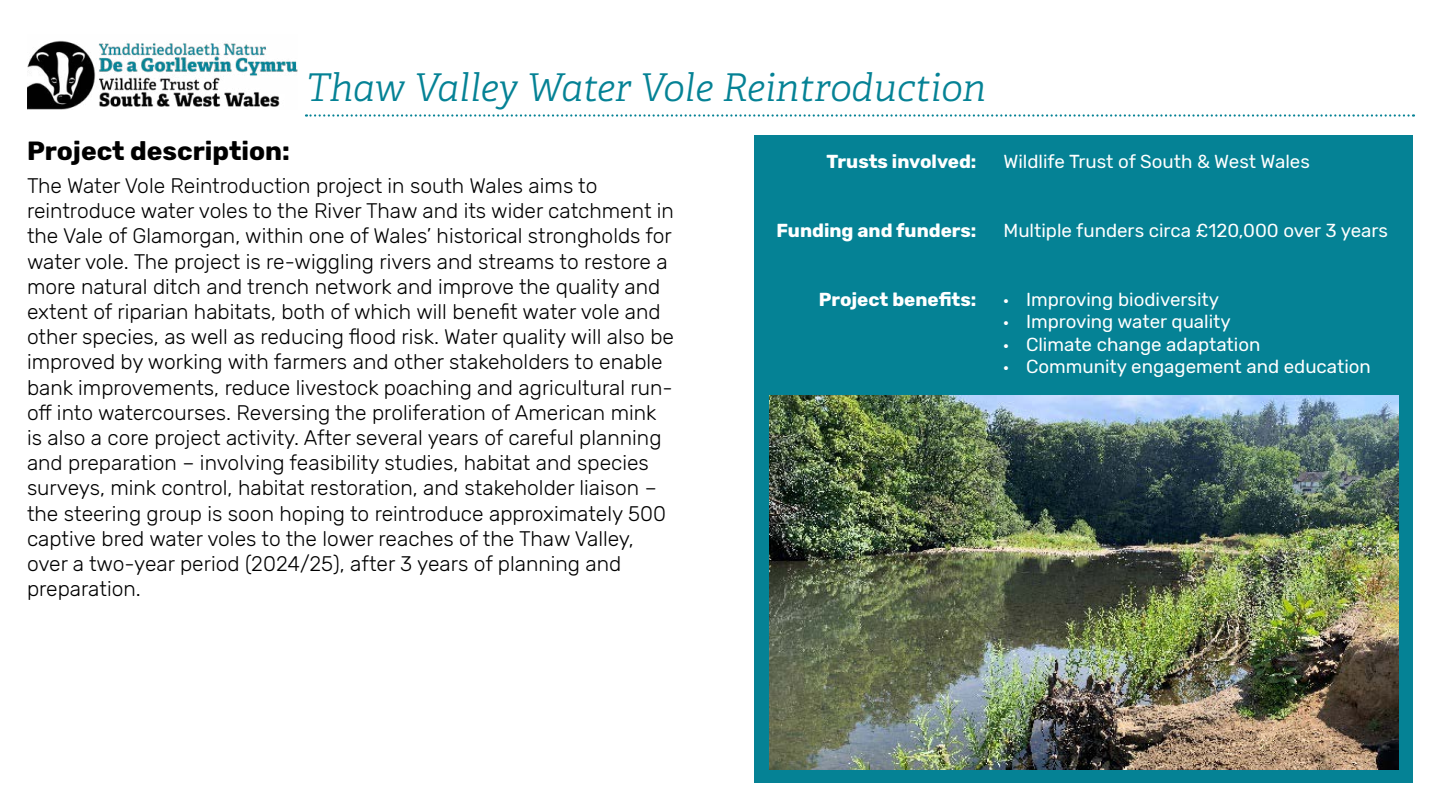
<style>
.page{position:relative;width:1440px;height:810px;background:#fff}
.page>*{position:absolute;margin:0;border:0;box-sizing:border-box;transform-origin:0 0}
.t1{font:italic 300 38.25px "Adelle";color:#058295}
.t2{font:700 26.25px "Rubik";color:#000}
.t3{font:300 21px/25.2px "Rubik";color:#000}
.t4{font:18.75px "Rubik";color:#fff}
.t5{font:700 18.75px "Rubik";color:#fff}
.s1{font-family:"Myriad Pro"}
</style>
<div class="page">
<img style="left:28px;top:40px;width:270px;height:69px">
<svg style="left:306px;top:114px;width:1108px;height:3px"></svg>
<div style="left:755px;top:136px;width:658px;height:647px;background:#058295"></div>
<img style="left:769px;top:396px;width:630px;height:374px">
<h1 class="t1" style="left:306px;top:60px;width:682px">Thaw Valley Water Vole Reintroduction</h1>
<p class="t2" style="left:27px;top:136px;width:264px">Project description:</p>
<p class="t3" style="left:27px;top:174px;width:649px">The Water Vole Reintroduction project in south Wales aims to reintroduce water voles to the River Thaw and its wider catchment in the Vale of Glamorgan, within one of Wales’ historical strongholds for water vole. The project is re-wiggling rivers and streams to restore a more natural ditch and trench network and improve the quality and extent of riparian habitats, both of which will benefit water vole and other species, as well as reducing flood risk. Water quality will also be improved by working with farmers and other stakeholders to enable bank improvements, reduce livestock poaching and agricultural run&shy;off into watercourses. Reversing the proliferation of American mink is also a core project activity. After several years of careful planning and preparation – involving feasibility studies, habitat and species surveys, mink control, habitat restoration, and stakeholder liaison – the steering group is soon hoping to reintroduce approximately 500 captive bred water voles to the lower reaches of the Thaw Valley, over a two-year period (2024/25), after 3 years of planning and preparation.</p>
<p class="t5" style="left:827px;top:150px;width:151px">Trusts involved:</p>
<p class="t5" style="left:776px;top:219px;width:202px">Funding and funders:</p>
<p class="t5" style="left:819px;top:288px;width:159px">Project benefits:</p>
<p class="t4" style="left:1004px;top:150px;width:308px">Wildlife Trust of South &amp; West Wales</p>
<p class="t4" style="left:1004px;top:219px;width:386px">Multiple funders circa £120,000 over 3 years</p>
<p class="t4" style="left:1004px;top:288px;width:217px"><span class="s1">•</span> Improving biodiversity</p>
<p class="t4" style="left:1004px;top:311px;width:229px"><span class="s1">•</span> Improving water quality</p>
<p class="t4" style="left:1004px;top:333px;width:258px"><span class="s1">•</span> Climate change adaptation</p>
<p class="t4" style="left:1004px;top:356px;width:369px"><span class="s1">•</span> Community engagement and education</p>
</div>
